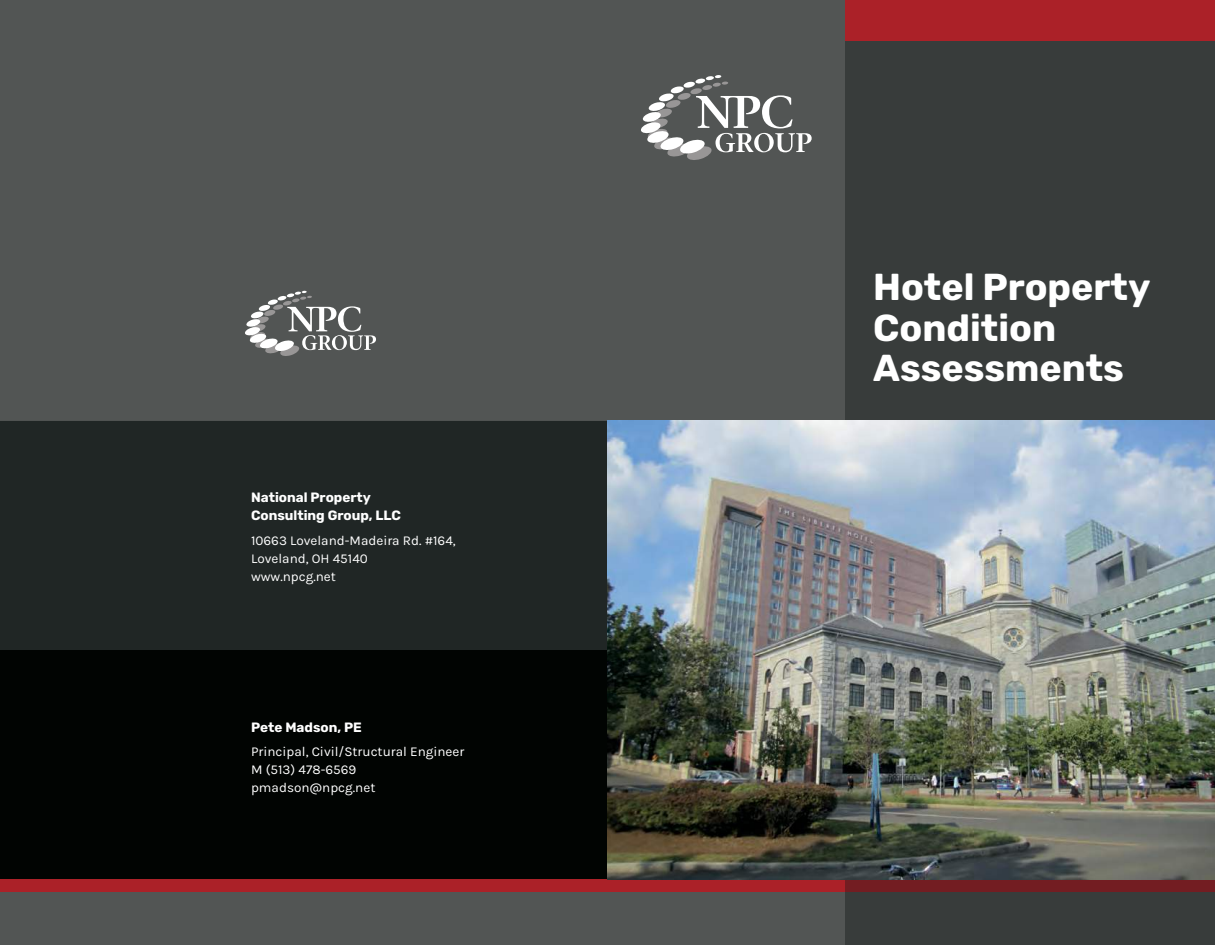
<style>
.page{position:relative;width:1215px;height:945px;background:#fff}
.page>*{position:absolute;margin:0;border:0;box-sizing:border-box;transform-origin:0 0}
.t1{font:700 37.5px/40.5px "Rubik";color:#fff}
.t2{font:13.5px/18px "Karla";color:#fff}
.t3{font:700 13.5px/18px "Rubik";color:#fff}
</style>
<div class="page">
<div style="left:0;top:0;width:608px;height:945px;background:#525554"></div>
<div style="left:0;top:421px;width:608px;height:229px;background:#202625"></div>
<div style="left:0;top:650px;width:608px;height:229px;background:#010402"></div>
<div style="left:608px;top:0;width:607px;height:945px;background:#525554"></div>
<svg style="left:641px;top:75px;width:171px;height:85px"></svg>
<svg style="left:245px;top:291px;width:131px;height:65px"></svg>
<div style="left:1px;top:879px;width:1214px;height:13px;background:#ab2128"></div>
<div style="left:845px;top:0;width:370px;height:879px;background:#383c3b"></div>
<div style="left:845px;top:892px;width:370px;height:53px;background:#383c3b"></div>
<div style="left:845px;top:879px;width:370px;height:13px;background:#731d22"></div>
<img style="left:608px;top:421px;width:607px;height:458px">
<div style="left:845px;top:0;width:370px;height:40px;background:#ab2128"></div>
<p class="t3" style="left:251px;top:490px;width:151px">National Property<br>Consulting Group, LLC</p>
<p class="t2" style="left:251px;top:533px;width:206px">10663 Loveland-Madeira Rd. #164,<br>Loveland, OH 45140 www.npcg.net</p>
<p class="t3" style="left:251px;top:719px;width:112px">Pete Madson, PE</p>
<p class="t2" style="left:251px;top:744px;width:215px">Principal, Civil/Structural Engineer<br>M (513) 478-6569 pmadson@npcg.net</p>
<h1 class="t1" style="left:873px;top:270px;width:279px">Hotel Property<br>Condition<br>Assessments</h1>
</div>
